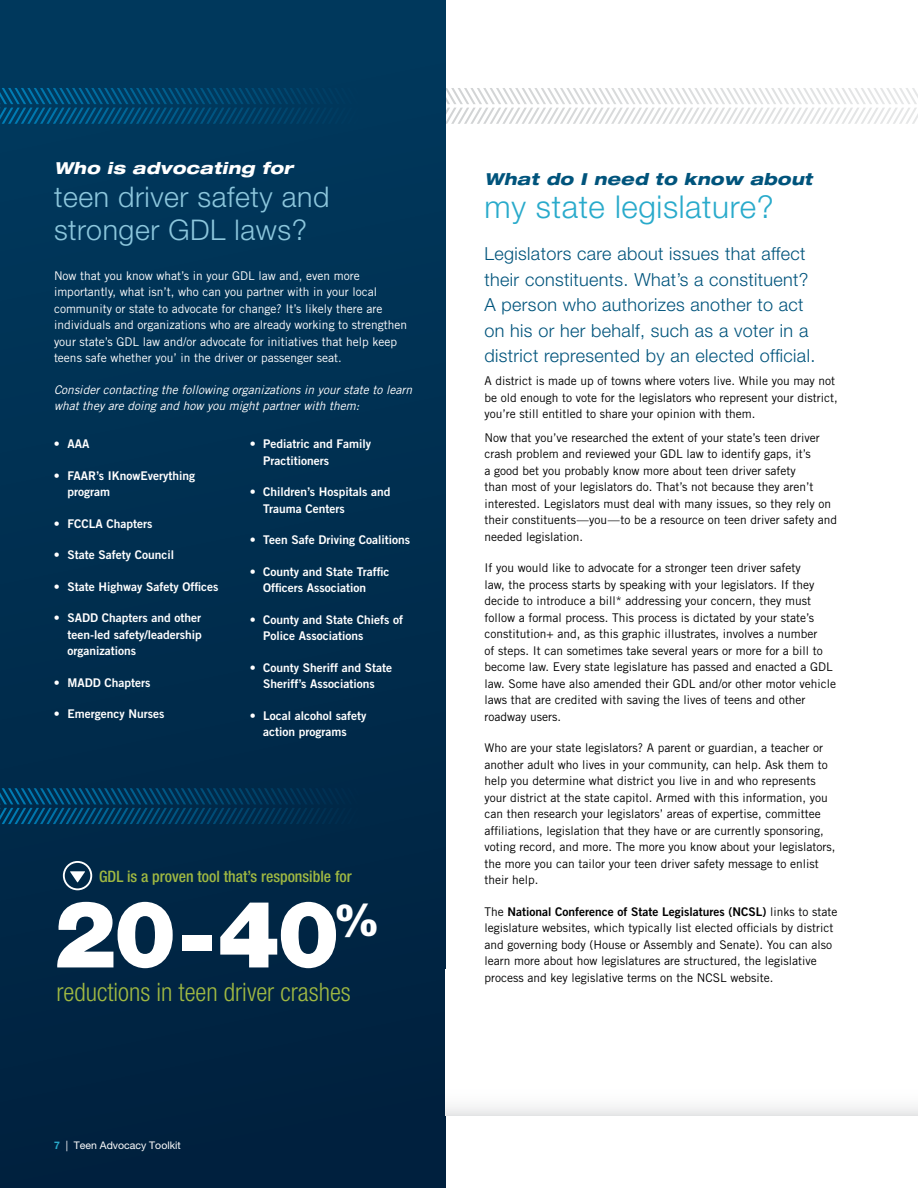
<style>
.page{position:relative;width:918px;height:1188px;background:#fff}
.page>*{position:absolute;margin:0;border:0;box-sizing:border-box;transform-origin:0 0}
.t1{font:900 93.15px "Helvetica Neue LT Pro";color:#fff}
.t2{font:300 31.5px "Helvetica Neue LT Pro";letter-spacing:.02em;color:#29aacb}
.t3{font:300 28.5px/33px "Helvetica Neue LT Pro";letter-spacing:.02em;color:#8cc6dc}
.t4{font:300 condensed 25.5px "Helvetica Neue LT Pro";color:#a0b942}
.t5{font:300 18px/25.5px "Helvetica Neue LT Pro";letter-spacing:.02em;color:#00547c}
.t6{font:italic 800 expanded 16.5px "Helvetica Neue LT Pro";letter-spacing:.02em;color:#00547c}
.t7{font:italic 800 expanded 16.5px "Helvetica Neue LT Pro";letter-spacing:.02em;color:#fff}
.t8{font:500 condensed 15.75px "Helvetica Neue LT Pro";color:#a0b942}
.t9{font:12px/16.5px "Trade Gothic LT Std";color:#000}
.t10{font:12px/16.5px "Trade Gothic LT Std Bd 2";color:#fff}
.t11{font:12px/16.5px "Trade Gothic LT Std";color:#fff}
.t12{font:italic 12px/16.5px "Trade Gothic LT Std";color:#fff}
.t13{font:12px "Trade Gothic LT Std Bd 2";color:#000}
.t14{font:10.5px "Helvetica Neue LT Pro";color:#fff}
.s1{font-family:"Trade Gothic LT Std"}
.s2{font-weight:700;color:#29aacb}
</style>
<div class="page">
<svg style="left:446px;top:88px;width:472px;height:36px"></svg>
<div style="left:0;top:0;width:446px;height:1188px;background:linear-gradient(to bottom,#003a5e,#00203d)"></div>
<svg style="left:0;top:88px;width:419px;height:36px;background:#004168"></svg>
<svg style="left:0;top:788px;width:419px;height:36px;background:#003457"></svg>
<div style="left:63px;top:861px;width:29px;height:29px;border:2px solid #fff;border-radius:50%"></div>
<svg style="left:70px;top:871px;width:15px;height:12px"></svg>
<h3 class="t7" style="left:54px;top:158px;width:240px">Who is advocating for</h3>
<h3 class="t3" style="left:54px;top:180px;width:277px">teen driver safety and stronger GDL laws?</h3>
<p class="t11" style="left:54px;top:267px;width:355px">Now that you know what’s in your GDL law and, even more importantly, what isn’t, who can you partner with in your local community or state to advocate for change? It’s likely there are individuals and organizations who are already working to strengthen your state’s GDL law and/or advocate for initiatives that help keep teens safe whether you’ in the driver or passenger seat.</p>
<p class="t12" style="left:54px;top:382px;width:360px">Consider contacting the following organizations in your state to learn what they are doing and how you might partner with them:</p>
<p class="t10" style="left:54px;top:436px;width:37px"><span class="s1">•</span> AAA</p>
<p class="t10" style="left:67px;top:467px;width:129px;text-indent:-14px"><span class="s1">•</span> FAAR’s IKnowEverything program</p>
<p class="t10" style="left:54px;top:515px;width:100px"><span class="s1">•</span> FCCLA Chapters</p>
<p class="t10" style="left:54px;top:547px;width:122px"><span class="s1">•</span> State Safety Council</p>
<p class="t10" style="left:54px;top:578px;width:166px"><span class="s1">•</span> State Highway Safety Offices</p>
<p class="t10" style="left:67px;top:610px;width:136px;text-align:justify;text-indent:-14px"><span class="s1">•</span> SADD Chapters and other teen-led safety/leadership organizations</p>
<p class="t10" style="left:54px;top:674px;width:98px"><span class="s1">•</span> MADD Chapters</p>
<p class="t10" style="left:54px;top:706px;width:112px"><span class="s1">•</span> Emergency Nurses</p>
<p class="t10" style="left:263px;top:436px;width:109px;text-indent:-14px"><span class="s1">•</span> Pediatric and Family<br>Practitioners</p>
<p class="t10" style="left:263px;top:484px;width:129px;text-indent:-14px"><span class="s1">•</span> Children’s Hospitals and<br>Trauma Centers</p>
<p class="t10" style="left:250px;top:532px;width:162px"><span class="s1">•</span> Teen Safe Driving Coalitions</p>
<p class="t10" style="left:263px;top:563px;width:128px;text-indent:-14px"><span class="s1">•</span> County and State Traffic<br>Officers Association</p>
<p class="t10" style="left:263px;top:611px;width:141px;text-indent:-14px"><span class="s1">•</span> County and State Chiefs of<br>Police Associations</p>
<p class="t10" style="left:250px;top:659px;width:144px;text-align:center"><span class="s1">•</span> County Sheriff and State<br>Sheriff’s Associations</p>
<p class="t10" style="left:250px;top:707px;width:118px;text-align:center"><span class="s1">•</span> Local alcohol safety action programs</p>
<h3 class="t8" style="left:99px;top:867px;width:254px">GDL is a proven tool that’s responsible for</h3>
<h1 class="t1" style="left:54px;top:879px;width:327px">20-40<sup>%</sup></h1>
<h3 class="t4" style="left:56px;top:977px;width:296px">reductions in teen driver crashes</h3>
<p class="t14" style="left:54px;top:1139px;width:128px"><span class="s2">7</span> | Teen Advocacy Toolkit</p>
<h3 class="t6" style="left:484px;top:168px;width:329px">What do I need to know about</h3>
<h2 class="t2" style="left:485px;top:187px;width:291px">my state legislature?</h2>
<h3 class="t5" style="left:484px;top:241px;width:332px">Legislators care about issues that affect their constituents. What’s a constituent?<br>A person who authorizes another to act on his or her behalf, such as a voter in a district represented by an elected official.</h3>
<p class="t9" style="left:484px;top:373px;width:355px">A district is made up of towns where voters live. While you may not be old enough to vote for the legislators who represent your district, you’re still entitled to share your opinion with them.</p>
<p class="t9" style="left:484px;top:429px;width:354px">Now that you’ve researched the extent of your state’s teen driver crash problem and reviewed your GDL law to identify gaps, it’s<br>a good bet you probably know more about teen driver safety<br>than most of your legislators do. That’s not because they aren’t interested. Legislators must deal with many issues, so they rely on their constituents—you—to be a resource on teen driver safety and needed legislation.</p>
<p class="t9" style="left:484px;top:559px;width:353px">If you would like to advocate for a stronger teen driver safety<br>law, the process starts by speaking with your legislators. If they decide to introduce a bill* addressing your concern, they must follow a formal process. This process is dictated by your state’s constitution+ and, as this graphic illustrates, involves a number<br>of steps. It can sometimes take several years or more for a bill to become law. Every state legislature has passed and enacted a GDL law. Some have also amended their GDL and/or other motor vehicle laws that are credited with saving the lives of teens and other roadway users.</p>
<p class="t9" style="left:484px;top:739px;width:352px">Who are your state legislators? A parent or guardian, a teacher or another adult who lives in your community, can help. Ask them to help you determine what district you live in and who represents your district at the state capitol. Armed with this information, you can then research your legislators’ areas of expertise, committee affiliations, legislation that they have or are currently sponsoring, voting record, and more. The more you know about your legislators, the more you can tailor your teen driver safety message to enlist their help.</p>
<p class="t13" style="left:484px;top:904px;width:354px"><span class="s1">The</span> National Conference of State Legislatures (NCSL) <span class="s1">links to state</span></p>
<p class="t9" style="left:484px;top:919px;width:350px">legislature websites, which typically list elected officials by district and governing body (House or Assembly and Senate). You can also learn more about how legislatures are structured, the legislative process and key legislative terms on the NCSL website.</p>
</div>
